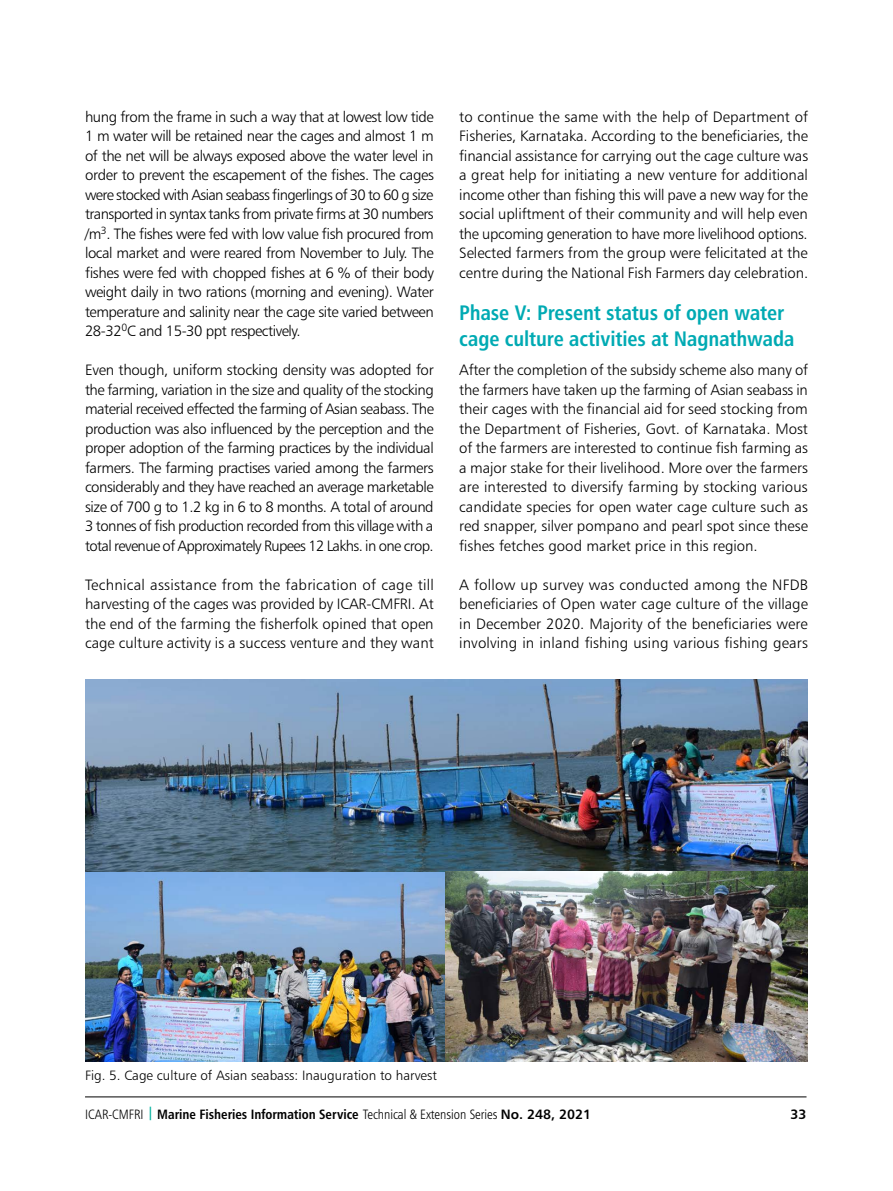
<style>
.page{position:relative;width:893px;height:1191px;background:#fff}
.page>*{position:absolute;margin:0;border:0;box-sizing:border-box;transform-origin:0 0}
.t1{font:21px/25.5px "Humanist 777 BT Bold Condensed B";color:#00aab3}
.t2{font:15px/19.5px "Humanist 777 BT Light B";color:#000;text-align:justify}
.t3{font:13.5px "Humanist 777 BT Light Condensed B";color:#000}
.t4{font:13.5px "Humanist 777 BT Light B";color:#000}
.t5{font:13.5px "Humanist 777 BT Bold B";color:#000}
.s1{font-family:"Humanist 777 BT Bold Condensed B";color:#00b09d}
.s2{font-family:"Humanist 777 BT Bold Condensed B"}
.s3{font-family:"Humanist 777 BT Bold B"}
</style>
<div class="page">
<hr style="left:85px;top:1096px;width:721px;height:1px;background:#000">
<img style="left:85px;top:680px;width:723px;height:381px">
<p class="t2" style="left:85px;top:106px;width:350px">hung from the frame in such a way that at lowest low tide 1 m water will be retained near the cages and almost 1 m of the net will be always exposed above the water level in order to prevent the escapement of the fishes. The cages were stocked with Asian seabass fingerlings of 30 to 60 g size transported in syntax tanks from private firms at 30 numbers /m<sup>3</sup>. The fishes were fed with low value fish procured from local market and were reared from November to July. The fishes were fed with chopped fishes at 6 % of their body weight daily in two rations (morning and evening). Water temperature and salinity near the cage site varied between 28-32<sup>0</sup>C and 15-30 ppt respectively.</p>
<p class="t2" style="left:85px;top:360px;width:350px">Even though, uniform stocking density was adopted for the farming, variation in the size and quality of the stocking material received effected the farming of Asian seabass. The production was also influenced by the perception and the proper adoption of the farming practices by the individual farmers. The farming practises varied among the farmers considerably and they have reached an average marketable size of 700 g to 1.2 kg in 6 to 8 months. A total of around 3 tonnes of fish production recorded from this village with a total revenue of Approximately Rupees 12 Lakhs. in one crop.</p>
<p class="t2" style="left:85px;top:574px;width:350px">Technical assistance from the fabrication of cage till harvesting of the cages was provided by ICAR-CMFRI. At the end of the farming the fisherfolk opined that open cage culture activity is a success venture and they want</p>
<p class="t2" style="left:459px;top:106px;width:350px">to continue the same with the help of Department of Fisheries, Karnataka. According to the beneficiaries, the financial assistance for carrying out the cage culture was a great help for initiating a new venture for additional income other than fishing this will pave a new way for the social upliftment of their community and will help even the upcoming generation to have more livelihood options.<br>Selected farmers from the group were felicitated at the centre during the National Fish Farmers day celebration.</p>
<h1 class="t1" style="left:459px;top:300px;width:337px">Phase V: Present status of open water cage culture activities at Nagnathwada</h1>
<p class="t2" style="left:459px;top:360px;width:350px">After the completion of the subsidy scheme also many of the farmers have taken up the farming of Asian seabass in their cages with the financial aid for seed stocking from the Department of Fisheries, Govt. of Karnataka. Most of the farmers are interested to continue fish farming as a major stake for their livelihood. More over the farmers are interested to diversify farming by stocking various candidate species for open water cage culture such as red snapper, silver pompano and pearl spot since these fishes fetches good market price in this region.</p>
<p class="t2" style="left:459px;top:574px;width:350px">A follow up survey was conducted among the NFDB beneficiaries of Open water cage culture of the village in December 2020. Majority of the beneficiaries were involving in inland fishing using various fishing gears</p>
<p class="t4" style="left:85px;top:1067px;width:353px">Fig. 5. Cage culture of Asian seabass: Inauguration to harvest</p>
<p class="t3" style="left:85px;top:1105px;width:508px">ICAR-CMFRI <span class="s1">|</span> <span class="s2">Marine Fisheries Information Service</span> Technical &amp; Extension Series <span class="s3">No. 248, 2021</span></p>
<p class="t5" style="left:790px;top:1105px;width:18px">33</p>
</div>
